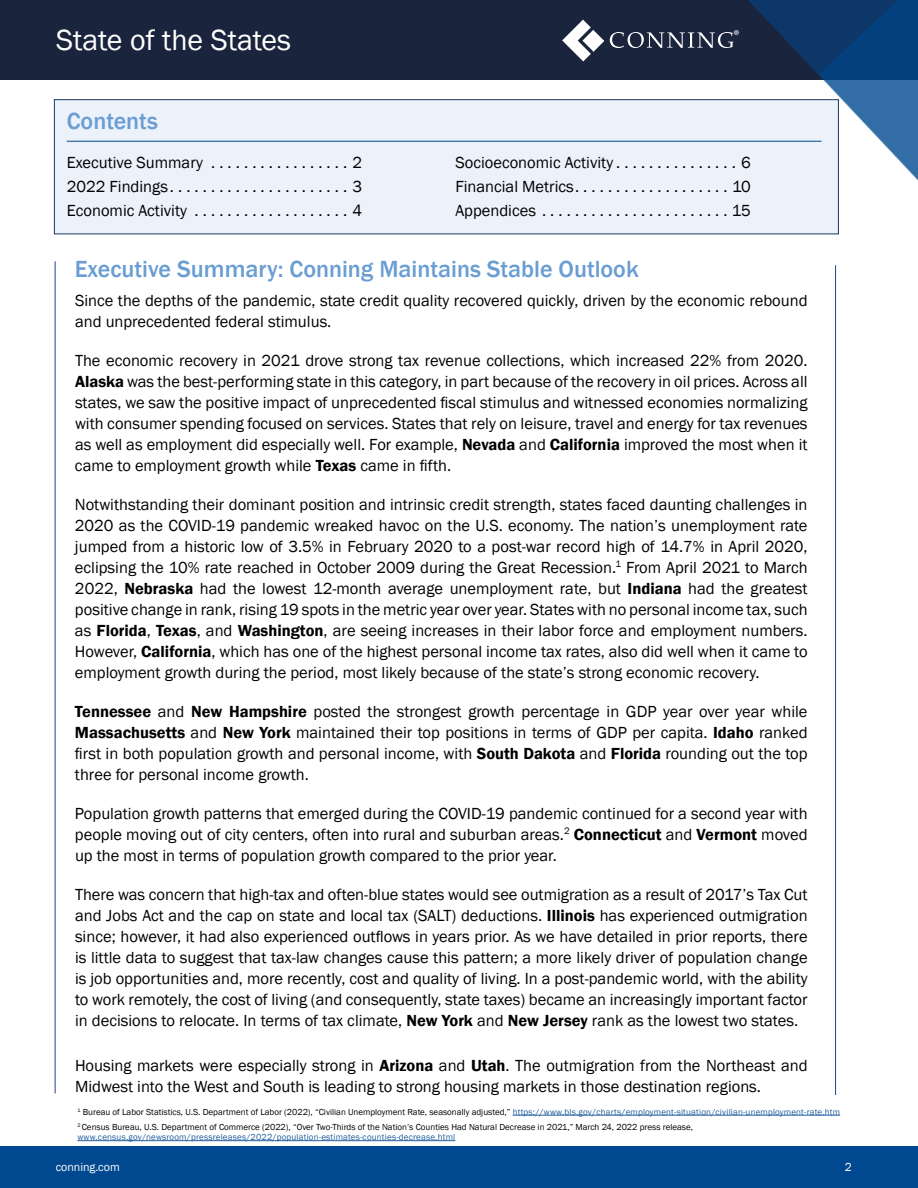
<style>
.page{position:relative;width:918px;height:1188px;background:#fff}
.page>*{position:absolute;margin:0;border:0;box-sizing:border-box;transform-origin:0 0}
.t1{font:30px "Franklin Gothic";color:#fff}
.t2{font:500 24px "Franklin Gothic";color:#699dd3}
.t3{font:16.5px/21px "Franklin Gothic";color:#000;text-align:justify}
.t4{font:14.4px "Myriad Pro";color:#fff}
.t5{font:12px "Franklin Gothic";letter-spacing:-.005em;color:#fff}
.t6{font:9px/15px "Franklin Gothic";color:#000}
.t7{font:9px "Franklin Gothic";letter-spacing:.02em;color:#215e9e}
.s1{font-weight:600}
.s2{color:#215e9e}
</style>
<div class="page">
<div style="left:0;top:1147px;width:918px;height:41px;background:#004990"></div>
<div style="left:0;top:0;width:918px;height:80px;background:#1b243d"></div>
<svg style="left:582px;top:0;width:237px;height:75px"></svg>
<svg style="left:819px;top:0;width:99px;height:348px"></svg>
<svg style="left:610px;top:32px;width:123px;height:16px"></svg>
<svg style="left:562px;top:20px;width:42px;height:41px"></svg>
<hr style="left:55px;top:261px;width:1px;height:833px;background:#25408f">
<hr style="left:835px;top:265px;width:1px;height:830px;background:#25408f">
<div style="left:54px;top:100px;width:784px;height:134px;background:#edf1f9"></div>
<hr style="left:67px;top:141px;width:755px;height:1px;background:#004990">
<div style="left:54px;top:99px;width:785px;height:135px;border:1px solid #193965"></div>
<hr style="left:513px;top:1115px;width:327px;height:1px;background:#215e9e">
<hr style="left:77px;top:1140px;width:378px;height:1px;background:#215e9e">
<h1 class="t1" style="left:56px;top:22px;width:237px">State of the States</h1>
<h2 class="t2" style="left:67px;top:106px;width:93px">Contents</h2>
<p class="t3" style="left:67px;top:152px;width:142px">Executive Summary ..................</p>
<p class="t3" style="left:353px;top:152px;width:11px">2</p>
<p class="t3" style="left:67px;top:176px;width:109px">2022 Findings ......................</p>
<p class="t3" style="left:353px;top:176px;width:11px">3</p>
<p class="t3" style="left:67px;top:200px;width:126px">Economic Activity ....................</p>
<p class="t3" style="left:353px;top:200px;width:11px">4</p>
<p class="t4" style="left:733px;top:26px;width:8px">®</p>
<p class="t3" style="left:455px;top:152px;width:166px">Socioeconomic Activity ...............</p>
<p class="t3" style="left:741px;top:152px;width:11px">6</p>
<p class="t3" style="left:455px;top:176px;width:125px">Financial Metrics ...................</p>
<p class="t3" style="left:732px;top:176px;width:20px">10</p>
<p class="t3" style="left:455px;top:200px;width:86px">Appendices ........................</p>
<p class="t3" style="left:732px;top:200px;width:21px">15</p>
<h2 class="t2" style="left:75px;top:254px;width:566px">Executive Summary: Conning Maintains Stable Outlook</h2>
<p class="t3" style="left:75px;top:290px;width:734px">Since the depths of the pandemic, state credit quality recovered quickly, driven by the economic rebound and unprecedented federal stimulus.</p>
<p class="t3" style="left:75px;top:350px;width:734px">The economic recovery in 2021 drove strong tax revenue collections, which increased 22% from 2020.<br><span class="s1">Alaska</span> was the best-performing state in this category, in part because of the recovery in oil prices. Across all states, we saw the positive impact of unprecedented fiscal stimulus and witnessed economies normalizing with consumer spending focused on services. States that rely on leisure, travel and energy for tax revenues as well as employment did especially well. For example, <span class="s1">Nevada</span> and <span class="s1">California</span> improved the most when it came to employment growth while <span class="s1">Texas</span> came in fifth.</p>
<p class="t3" style="left:75px;top:494px;width:734px">Notwithstanding their dominant position and intrinsic credit strength, states faced daunting challenges in 2020 as the COVID-19 pandemic wreaked havoc on the U.S. economy. The nation’s unemployment rate jumped from a historic low of 3.5% in February 2020 to a post-war record high of 14.7% in April 2020, eclipsing the 10% rate reached in October 2009 during the Great Recession.<sup>1</sup> From April 2021 to March 2022, <span class="s1">Nebraska</span> had the lowest 12-month average unemployment rate, but <span class="s1">Indiana</span> had the greatest positive change in rank, rising 19 spots in the metric year over year. States with no personal income tax, such as <span class="s1">Florida</span>, <span class="s1">Texas</span>, and <span class="s1">Washington</span>, are seeing increases in their labor force and employment numbers.<br>However, <span class="s1">California</span>, which has one of the highest personal income tax rates, also did well when it came to employment growth during the period, most likely because of the state’s strong economic recovery.</p>
<p class="t3" style="left:75px;top:701px;width:734px"><span class="s1">Tennessee</span> and <span class="s1">New Hampshire</span> posted the strongest growth percentage in GDP year over year while <span class="s1">Massachusetts</span> and <span class="s1">New York</span> maintained their top positions in terms of GDP per capita. <span class="s1">Idaho</span> ranked first in both population growth and personal income, with <span class="s1">South Dakota</span> and <span class="s1">Florida</span> rounding out the top three for personal income growth.</p>
<p class="t3" style="left:75px;top:803px;width:734px">Population growth patterns that emerged during the COVID-19 pandemic continued for a second year with people moving out of city centers, often into rural and suburban areas.<sup>2</sup> <span class="s1">Connecticut</span> and <span class="s1">Vermont</span> moved up the most in terms of population growth compared to the prior year.</p>
<p class="t3" style="left:75px;top:884px;width:734px">There was concern that high-tax and often-blue states would see outmigration as a result of 2017’s Tax Cut and Jobs Act and the cap on state and local tax (SALT) deductions. <span class="s1">Illinois</span> has experienced outmigration since; however, it had also experienced outflows in years prior. As we have detailed in prior reports, there is little data to suggest that tax-law changes cause this pattern; a more likely driver of population change is job opportunities and, more recently, cost and quality of living. In a post-pandemic world, with the ability to work remotely, the cost of living (and consequently, state taxes) became an increasingly important factor in decisions to relocate. In terms of tax climate, <span class="s1">New York</span> and <span class="s1">New Jersey</span> rank as the lowest two states.</p>
<p class="t3" style="left:75px;top:1055px;width:734px">Housing markets were especially strong in <span class="s1">Arizona</span> and <span class="s1">Utah</span>. The outmigration from the Northeast and<br>Midwest into the West and South is leading to strong housing markets in those destination regions.</p>
<p class="t6" style="left:77px;top:1104px;width:764px"><sup>1</sup> Bureau of Labor Statistics, U.S. Department of Labor (2022), “Civilian Unemployment Rate, seasonally adjusted,” <span class="s2">https://www.bls.gov/charts/employment-situation/civilian-unemployment-rate.htm<br></span><sup>2</sup> Census Bureau, U.S. Department of Commerce (2022), “Over Two-Thirds of the Nation’s Counties Had Natural Decrease in 2021,” March 24, 2022 press release,</p>
<p class="t7" style="left:77px;top:1131px;width:379px">www.census.gov/newsroom/pressreleases/2022/population-estimates-counties-decrease.html</p>
<p class="t5" style="left:56px;top:1159px;width:65px">conning.com</p>
<p class="t5" style="left:845px;top:1159px;width:9px">2</p>
</div>
